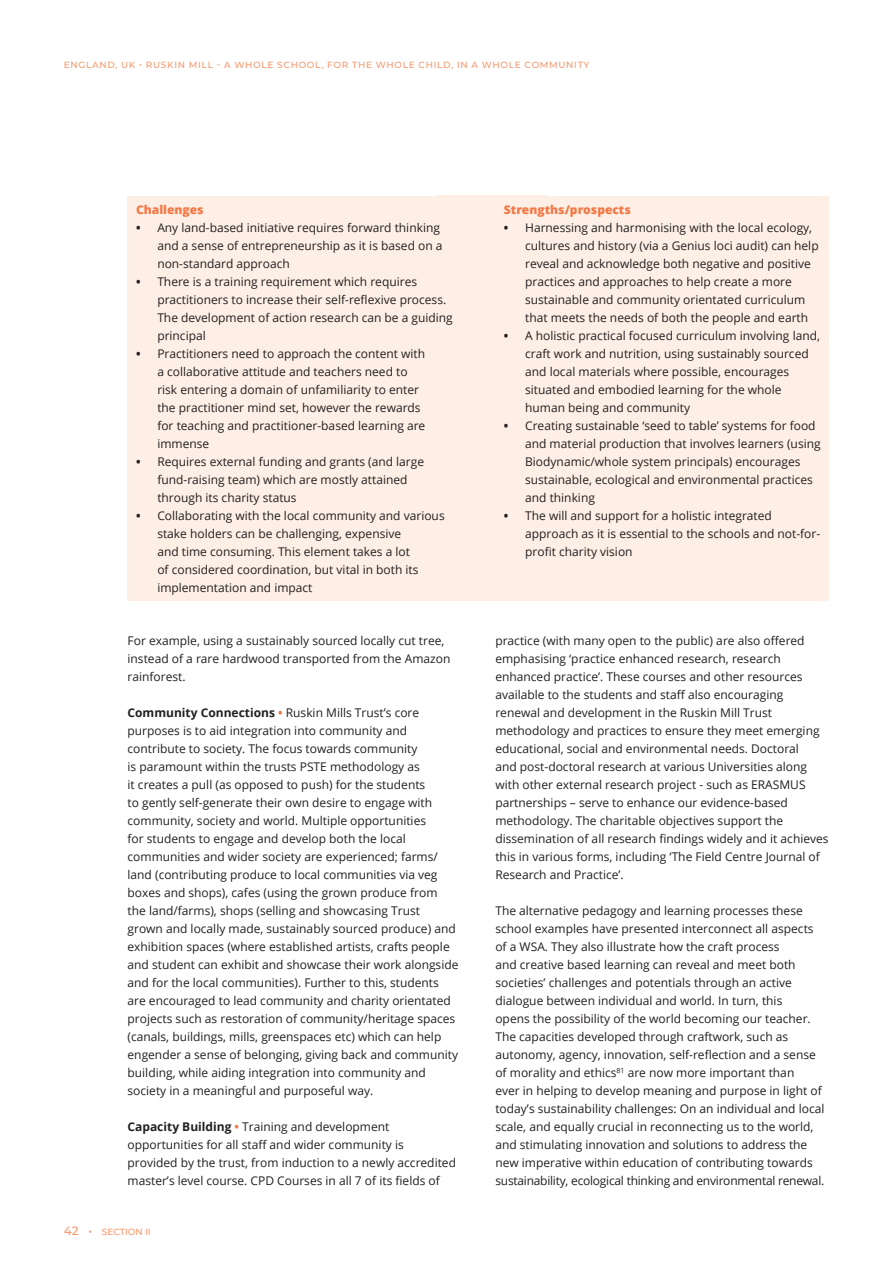
<style>
.page{position:relative;width:893px;height:1263px;background:#fff}
.page>*{position:absolute;margin:0;border:0;box-sizing:border-box;transform-origin:0 0}
.Paragraph_text{font:12px/18px "Open Sans";color:#231f20}
.H3__extra_bold__8-12{font:800 12px "Open Sans";color:#f47846}
.t1{font:500 9px "Montserrat";letter-spacing:.075em;color:#f7976d}
.t2{font:500 9px "Montserrat";color:#f7976d}
.s1{font-weight:700}
.s2{font-weight:700;color:#f47846}
.s3{font-size:12px}
</style>
<div class="page">
<div style="left:436px;top:196px;width:111px;height:405px;background:#fdefe5"></div>
<div style="left:128px;top:196px;width:333px;height:404px;background:#fdefe5"></div>
<div style="left:495px;top:196px;width:334px;height:404px;background:#fdefe5"></div>
<p class="t1" style="left:64px;top:59px;width:527px">ENGLAND, UK • RUSKIN MILL - A WHOLE SCHOOL, FOR THE WHOLE CHILD, IN A WHOLE COMMUNITY</p>
<p class="H3__extra_bold__8-12" style="left:136px;top:200px;width:69px">Challenges</p>
<p class="Paragraph_text" style="left:157px;top:218px;width:287px;text-indent:-21px"><span class="s1">•</span> Any land-based initiative requires forward thinking and a sense of entrepreneurship as it is based on a non-standard approach</p>
<p class="Paragraph_text" style="left:157px;top:272px;width:297px;text-indent:-21px"><span class="s1">•</span> There is a training requirement which requires practitioners to increase their self-reflexive process.<br>The development of action research can be a guiding principal</p>
<p class="Paragraph_text" style="left:157px;top:344px;width:270px;text-indent:-21px"><span class="s1">•</span> Practitioners need to approach the content with a collaborative attitude and teachers need to risk entering a domain of unfamiliarity to enter the practitioner mind set, however the rewards for teaching and practitioner-based learning are immense</p>
<p class="Paragraph_text" style="left:157px;top:452px;width:268px;text-indent:-21px"><span class="s1">•</span> Requires external funding and grants (and large fund-raising team) which are mostly attained through its charity status</p>
<p class="Paragraph_text" style="left:157px;top:506px;width:289px;text-indent:-21px"><span class="s1">•</span> Collaborating with the local community and various stake holders can be challenging, expensive<br>and time consuming. This element takes a lot<br>of considered coordination, but vital in both its implementation and impact</p>
<p class="Paragraph_text" style="left:128px;top:631px;width:324px">For example, using a sustainably sourced locally cut tree, instead of a rare hardwood transported from the Amazon rainforest.</p>
<p class="Paragraph_text" style="left:128px;top:703px;width:332px"><span class="s1">Community Connections</span> <span class="s2">•</span> Ruskin Mills Trust’s core purposes is to aid integration into community and contribute to society. The focus towards community<br>is paramount within the trusts PSTE methodology as<br>it creates a pull (as opposed to push) for the students<br>to gently self-generate their own desire to engage with community, society and world. Multiple opportunities<br>for students to engage and develop both the local communities and wider society are experienced; farms/ land (contributing produce to local communities via veg boxes and shops), cafes (using the grown produce from the land/farms), shops (selling and showcasing Trust<br>grown and locally made, sustainably sourced produce) and exhibition spaces (where established artists, crafts people and student can exhibit and showcase their work alongside and for the local communities). Further to this, students are encouraged to lead community and charity orientated projects such as restoration of community/heritage spaces (canals, buildings, mills, greenspaces etc) which can help engender a sense of belonging, giving back and community building, while aiding integration into community and society in a meaningful and purposeful way.</p>
<p class="Paragraph_text" style="left:128px;top:1117px;width:330px"><span class="s1">Capacity Building</span> <span class="s2">•</span> Training and development opportunities for all staff and wider community is provided by the trust, from induction to a newly accredited master’s level course. CPD Courses in all 7 of its fields of</p>
<p class="t2" style="left:64px;top:1225px;width:88px"><span class="s3">42 •</span> SECTION II</p>
<p class="H3__extra_bold__8-12" style="left:504px;top:200px;width:128px">Strengths/prospects</p>
<p class="Paragraph_text" style="left:525px;top:218px;width:295px;text-indent:-21px"><span class="s1">•</span> Harnessing and harmonising with the local ecology, cultures and history (via a Genius loci audit) can help reveal and acknowledge both negative and positive practices and approaches to help create a more sustainable and community orientated curriculum that meets the needs of both the people and earth</p>
<p class="Paragraph_text" style="left:525px;top:326px;width:296px;text-indent:-21px"><span class="s1">•</span> A holistic practical focused curriculum involving land, craft work and nutrition, using sustainably sourced and local materials where possible, encourages situated and embodied learning for the whole human being and community</p>
<p class="Paragraph_text" style="left:525px;top:416px;width:297px;text-indent:-21px"><span class="s1">•</span> Creating sustainable ‘seed to table’ systems for food and material production that involves learners (using Biodynamic/whole system principals) encourages sustainable, ecological and environmental practices and thinking</p>
<p class="Paragraph_text" style="left:525px;top:506px;width:297px;text-indent:-21px"><span class="s1">•</span> The will and support for a holistic integrated approach as it is essential to the schools and not-for&shy;profit charity vision</p>
<p class="Paragraph_text" style="left:495px;top:631px;width:335px">practice (with many open to the public) are also offered emphasising ‘practice enhanced research, research enhanced practice’. These courses and other resources available to the students and staff also encouraging renewal and development in the Ruskin Mill Trust methodology and practices to ensure they meet emerging educational, social and environmental needs. Doctoral<br>and post-doctoral research at various Universities along with other external research project - such as ERASMUS partnerships – serve to enhance our evidence-based methodology. The charitable objectives support the dissemination of all research findings widely and it achieves this in various forms, including ‘The Field Centre Journal of Research and Practice’.</p>
<p class="Paragraph_text" style="left:495px;top:901px;width:330px">The alternative pedagogy and learning processes these school examples have presented interconnect all aspects of a WSA. They also illustrate how the craft process<br>and creative based learning can reveal and meet both societies’ challenges and potentials through an active dialogue between individual and world. In turn, this<br>opens the possibility of the world becoming our teacher.<br>The capacities developed through craftwork, such as autonomy, agency, innovation, self-reflection and a sense of morality and ethics<sup>81</sup> are now more important than<br>ever in helping to develop meaning and purpose in light of today’s sustainability challenges: On an individual and local scale, and equally crucial in reconnecting us to the world, and stimulating innovation and solutions to address the new imperative within education of contributing towards sustainability, ecological thinking and environmental renewal.</p>
</div>
